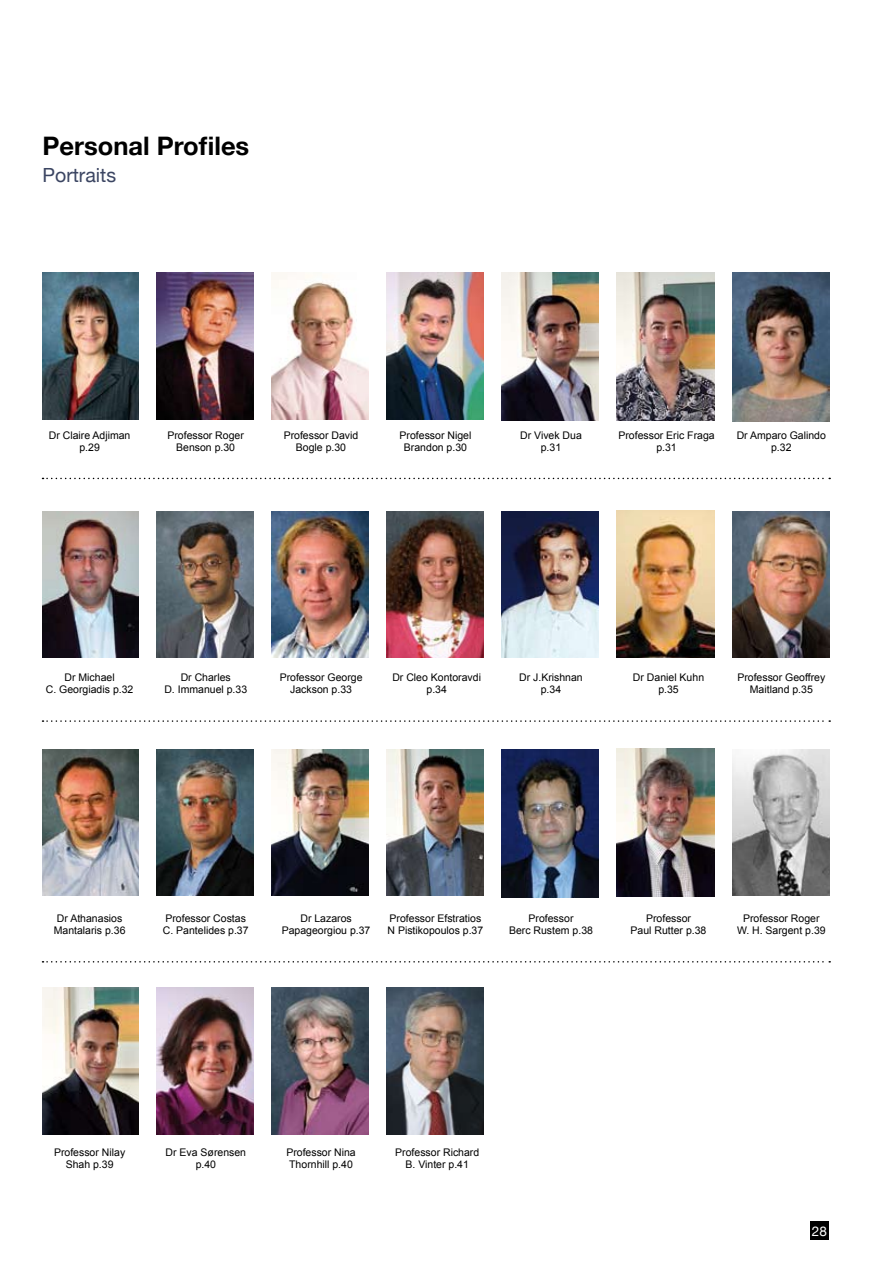
<style>
.page{position:relative;width:893px;height:1263px;background:#fff}
.page>*{position:absolute;margin:0;border:0;box-sizing:border-box;transform-origin:0 0}
.t1{font:700 25.5px "Helvetica Neue";color:#000}
.t2{font:19.5px "Helvetica Neue";color:#3b4562}
.t3{font:13.5px "Helvetica Neue";color:#fff}
.t4{font:10.5px/12px "Arial";color:#000;text-align:center}
</style>
<div class="page">
<img style="left:157px;top:273px;width:96px;height:147px">
<img style="left:43px;top:273px;width:95px;height:147px">
<img style="left:272px;top:273px;width:97px;height:147px">
<img style="left:387px;top:273px;width:97px;height:147px">
<img style="left:502px;top:273px;width:97px;height:148px">
<img style="left:617px;top:272px;width:97px;height:148px">
<img style="left:732px;top:273px;width:97px;height:148px">
<img style="left:157px;top:511px;width:96px;height:147px">
<img style="left:43px;top:511px;width:95px;height:147px">
<img style="left:272px;top:511px;width:97px;height:147px">
<img style="left:387px;top:511px;width:97px;height:147px">
<img style="left:502px;top:511px;width:97px;height:147px">
<img style="left:617px;top:510px;width:97px;height:148px">
<img style="left:732px;top:511px;width:97px;height:147px">
<img style="left:157px;top:749px;width:96px;height:147px">
<img style="left:43px;top:749px;width:95px;height:147px">
<img style="left:272px;top:749px;width:97px;height:147px">
<img style="left:387px;top:749px;width:97px;height:147px">
<img style="left:502px;top:749px;width:97px;height:148px">
<img style="left:617px;top:748px;width:97px;height:149px">
<img style="left:732px;top:749px;width:97px;height:147px">
<img style="left:157px;top:987px;width:96px;height:147px">
<img style="left:43px;top:987px;width:95px;height:147px">
<img style="left:272px;top:987px;width:97px;height:147px">
<img style="left:387px;top:987px;width:97px;height:147px">
<svg style="left:43px;top:478px;width:787px;height:1px"></svg>
<svg style="left:43px;top:720px;width:787px;height:2px"></svg>
<svg style="left:43px;top:961px;width:787px;height:1px"></svg>
<div style="left:810px;top:1221px;width:19px;height:19px;background:#000"></div>
<h1 class="t1" style="left:43px;top:131px;width:208px">Personal Profiles</h1>
<h2 class="t2" style="left:43px;top:164px;width:75px">Portraits</h2>
<p class="t4" style="left:49px;top:430px;width:83px">Dr Claire Adjiman p.29</p>
<p class="t4" style="left:167px;top:430px;width:78px">Professor Roger<br>Benson p.30</p>
<p class="t4" style="left:284px;top:430px;width:76px">Professor David<br>Bogle p.30</p>
<p class="t4" style="left:400px;top:430px;width:73px">Professor Nigel<br>Brandon p.30</p>
<p class="t4" style="left:520px;top:430px;width:63px">Dr Vivek Dua p.31</p>
<p class="t4" style="left:618px;top:430px;width:98px">Professor Eric Fraga p.31</p>
<p class="t4" style="left:737px;top:430px;width:91px">Dr Amparo Galindo p.32</p>
<p class="t4" style="left:46px;top:671px;width:89px">Dr Michael<br>C. Georgiadis p.32</p>
<p class="t4" style="left:164px;top:671px;width:84px">Dr Charles<br>D. Immanuel p.33</p>
<p class="t4" style="left:280px;top:671px;width:84px">Professor George<br>Jackson p.33</p>
<p class="t4" style="left:392px;top:671px;width:90px">Dr Cleo Kontoravdi p.34</p>
<p class="t4" style="left:519px;top:671px;width:65px">Dr J.Krishnan p.34</p>
<p class="t4" style="left:633px;top:671px;width:73px">Dr Daniel Kuhn p.35</p>
<p class="t4" style="left:737px;top:671px;width:89px">Professor Geoffrey<br>Maitland p.35</p>
<p class="t4" style="left:54px;top:912px;width:73px">Dr Athanasios<br>Mantalaris p.36</p>
<p class="t4" style="left:163px;top:912px;width:87px;text-align:left">Professor Costas<br>C. Pantelides p.37</p>
<p class="t4" style="left:282px;top:912px;width:90px">Dr Lazaros<br>Papageorgiou p.37</p>
<p class="t4" style="left:388px;top:912px;width:97px;text-align:left">Professor Efstratios<br>N Pistikopoulos p.37</p>
<p class="t4" style="left:509px;top:912px;width:86px">Professor<br>Berc Rustem p.38</p>
<p class="t4" style="left:631px;top:912px;width:77px">Professor<br>Paul Rutter p.38</p>
<p class="t4" style="left:737px;top:912px;width:90px">Professor Roger<br>W. H. Sargent p.39</p>
<p class="t4" style="left:54px;top:1146px;width:73px">Professor Nilay<br>Shah p.39</p>
<p class="t4" style="left:166px;top:1146px;width:82px">Dr Eva Sørensen p.40</p>
<p class="t4" style="left:286px;top:1146px;width:71px;text-align:left">Professor Nina<br>Thornhill p.40</p>
<p class="t4" style="left:395px;top:1146px;width:86px">Professor Richard<br>B. Vinter p.41</p>
<p class="t3" style="left:812px;top:1223px;width:17px">28</p>
</div>
